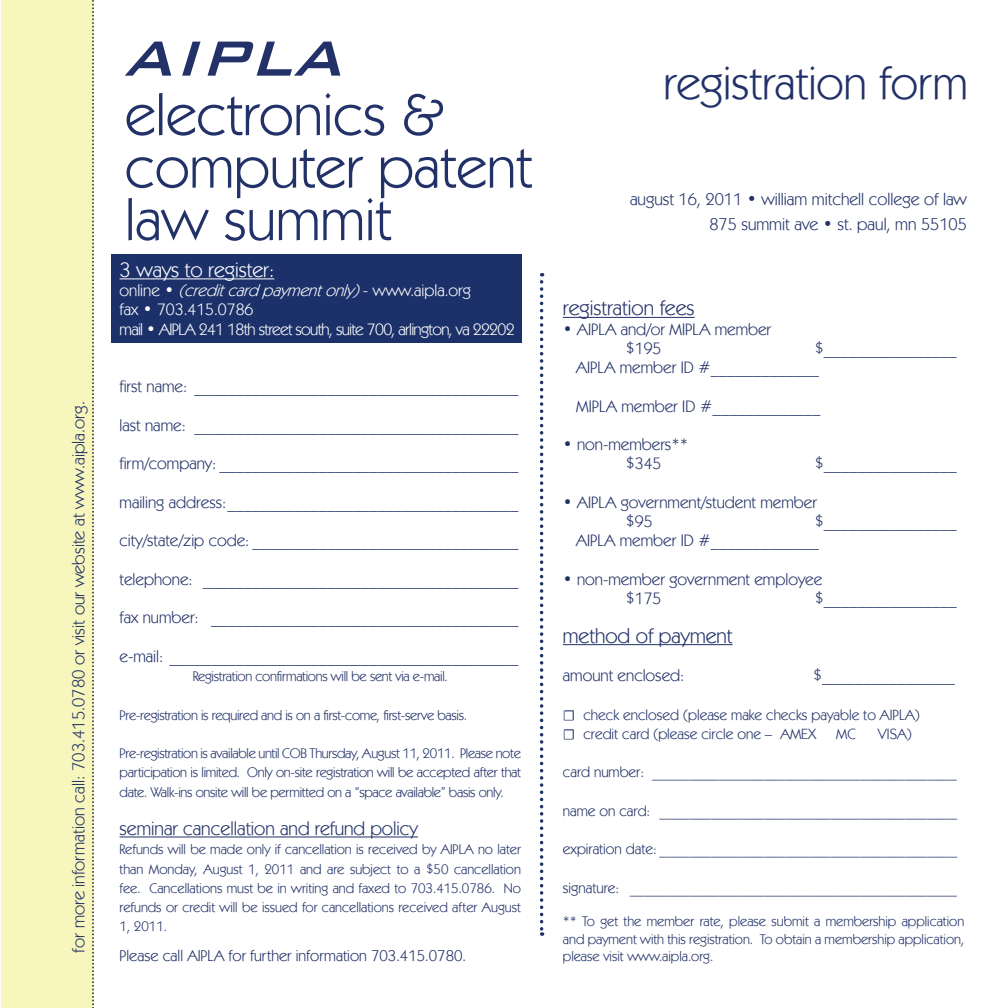
<style>
.page{position:relative;width:1008px;height:1008px;background:#fff}
.page>*{position:absolute;margin:0;border:0;box-sizing:border-box;transform-origin:0 0}
.t1{font:italic 500 65.98px "Bank Gothic BT";color:#223268}
.t2{font:59.5px "Kabel IT Cby BT";color:#223268}
.t3{font:46.9px "Kabel IT Cby BT";color:#223268}
.Schedule_Style_Sheet{font:21px "Kabel IT Cby BT";color:#223268}
.Schedule_Style_Sheet-2{font:21px "Kabel IT Cby BT";color:#fff}
.Schedule_Style_Sheet-3{font:19.25px "Kabel IT Cby BT";color:#223268}
.t4{font:17.5px "Kabel IT Cby BT";color:#223268}
.t5{font:17.15px "Kabel IT Cby BT";color:#223268}
.Schedule_Style_Sheet-4{font:16.62px/19.2px "Kabel IT Cby BT";color:#223268}
.Schedule_Style_Sheet-5{font:16.62px "Kabel IT Cby BT";letter-spacing:-.04em;color:#fff}
.Schedule_Style_Sheet-6{font:italic 16.62px "Kabel IT Cby BT";color:#fff}
.Schedule_Style_Sheet-7{font:16.62px "Kabel IT Cby BT";color:#fff}
.t6{font:15.75px "Kabel IT Cby BT";color:#223268}
.Schedule_Style_Sheet-8{font:14.88px "Kabel IT Cby BT";color:#223268}
.Schedule_Style_Sheet-9{font:14px/19.2px "Kabel IT Cby BT";letter-spacing:-.02em;color:#223268;text-align:justify}
.s1{font-style:normal}
.s2{font-family:"Minion Pro"}
</style>
<div class="page">
<div style="left:111px;top:255px;width:411px;height:88px;background:#1c3169"></div>
<div style="left:2px;top:0;width:92px;height:1008px;background:#f7f6bc"></div>
<svg style="left:92px;top:0;width:2px;height:1008px"></svg>
<hr style="left:120px;top:278px;width:154px;height:1px;background:#fff">
<hr style="left:120px;top:837px;width:298px;height:1px;background:#223268">
<hr style="left:563px;top:317px;width:132px;height:1px;background:#223268">
<hr style="left:563px;top:644px;width:170px;height:1px;background:#223268">
<svg style="left:540px;top:282px;width:3px;height:654px"></svg>
<p class="t4" style="left:68px;top:952px;width:553px;rotate:-90deg">for more information call: 703.415.0780 or visit our website at www.aipla.org.</p>
<p class="t1" style="left:123px;top:22px;width:243px">AIPLA</p>
<p class="t2" style="left:125px;top:78px;width:321px">electronics &amp;</p>
<p class="t2" style="left:125px;top:130px;width:409px">computer patent</p>
<p class="t2" style="left:125px;top:183px;width:268px">law summit</p>
<p class="Schedule_Style_Sheet-2" style="left:120px;top:257px;width:156px">3 ways to register:</p>
<p class="Schedule_Style_Sheet-6" style="left:120px;top:280px;width:353px"><span class="s1">online •</span> (creditcardpaymentonly)<span class="s1">- www.aipla.org</span></p>
<p class="Schedule_Style_Sheet-7" style="left:120px;top:299px;width:135px">fax • 703.415.0786</p>
<p class="Schedule_Style_Sheet-5" style="left:120px;top:319px;width:397px">mail • AIPLA 241 18th street south, suite 700, arlington, va 22202</p>
<p class="Schedule_Style_Sheet-4" style="left:120px;top:377px;width:400px">first name: _______________________________________</p>
<p class="Schedule_Style_Sheet-4" style="left:120px;top:415px;width:400px">last name: _______________________________________</p>
<p class="Schedule_Style_Sheet-4" style="left:120px;top:454px;width:401px">firm/company: ____________________________________</p>
<p class="Schedule_Style_Sheet-4" style="left:120px;top:492px;width:401px">mailing address:___________________________________</p>
<p class="Schedule_Style_Sheet-4" style="left:120px;top:531px;width:400px">city/state/zip code: ________________________________</p>
<p class="Schedule_Style_Sheet-4" style="left:120px;top:569px;width:400px">telephone: ______________________________________</p>
<p class="Schedule_Style_Sheet-4" style="left:120px;top:608px;width:400px">fax number: _____________________________________</p>
<p class="Schedule_Style_Sheet-4" style="left:120px;top:646px;width:400px">e-mail: __________________________________________</p>
<p class="Schedule_Style_Sheet-9" style="left:193px;top:667px;width:257px">Registration confirmations will be sent via e-mail.</p>
<p class="Schedule_Style_Sheet-9" style="left:120px;top:705px;width:349px">Pre-registration is required and is on a first-come, first-serve basis.</p>
<p class="Schedule_Style_Sheet-9" style="left:120px;top:744px;width:403px">Pre-registration is available until COB Thursday, August 11, 2011. Please note participation is limited. Only on-site registration will be accepted after that date. Walk-ins onsite will be permitted on a “space available” basis only.</p>
<p class="Schedule_Style_Sheet-3" style="left:120px;top:817px;width:300px">seminar cancellation and refund policy</p>
<p class="Schedule_Style_Sheet-9" style="left:120px;top:840px;width:403px">Refunds will be made only if cancellation is received by AIPLA no later than Monday, August 1, 2011 and are subject to a $50 cancellation fee. Cancellations must be in writing and faxed to 703.415.0786. No refunds or credit will be issued for cancellations received after August 1, 2011.</p>
<p class="t6" style="left:120px;top:945px;width:348px">Please call AIPLA for further information 703.415.0780.</p>
<p class="t3" style="left:664px;top:53px;width:306px">registration form</p>
<p class="t5" style="left:630px;top:189px;width:338px">august 16, 2011 • william mitchell college of law</p>
<p class="t5" style="left:709px;top:213px;width:259px">875 summit ave • st. paul, mn 55105</p>
<p class="Schedule_Style_Sheet" style="left:563px;top:295px;width:133px">registration fees</p>
<p class="Schedule_Style_Sheet-4" style="left:626px;top:319px;width:147px;text-indent:-63px">• AIPLA and/or MIPLA member $195</p>
<p class="Schedule_Style_Sheet-4" style="left:815px;top:338px;width:143px">$________________</p>
<p class="Schedule_Style_Sheet-4" style="left:576px;top:358px;width:244px">AIPLA member ID #_____________</p>
<p class="Schedule_Style_Sheet-4" style="left:576px;top:396px;width:246px">MIPLA member ID #_____________</p>
<p class="Schedule_Style_Sheet-4" style="left:626px;top:435px;width:64px;text-indent:-63px">• non-members** $345</p>
<p class="Schedule_Style_Sheet-4" style="left:815px;top:454px;width:143px">$________________</p>
<p class="Schedule_Style_Sheet-4" style="left:563px;top:492px;width:256px">• AIPLA government/student member</p>
<p class="Schedule_Style_Sheet-4" style="left:626px;top:512px;width:28px">$95</p>
<p class="Schedule_Style_Sheet-4" style="left:815px;top:512px;width:143px">$________________</p>
<p class="Schedule_Style_Sheet-4" style="left:576px;top:531px;width:244px">AIPLA member ID #_____________</p>
<p class="Schedule_Style_Sheet-4" style="left:563px;top:569px;width:261px">• non-member government employee</p>
<p class="Schedule_Style_Sheet-4" style="left:626px;top:589px;width:37px">$175</p>
<p class="Schedule_Style_Sheet-4" style="left:815px;top:589px;width:143px">$________________</p>
<p class="Schedule_Style_Sheet" style="left:563px;top:623px;width:171px">method of payment</p>
<p class="Schedule_Style_Sheet-4" style="left:563px;top:666px;width:123px">amount enclosed:</p>
<p class="Schedule_Style_Sheet-4" style="left:813px;top:666px;width:143px">$________________</p>
<p class="Schedule_Style_Sheet-8" style="left:563px;top:705px;width:359px"><span class="s2">☐</span> check enclosed (please make checks payable to AIPLA)</p>
<p class="Schedule_Style_Sheet-8" style="left:563px;top:725px;width:255px"><span class="s2">☐</span> credit card (please circle one – AMEX</p>
<p class="Schedule_Style_Sheet-8" style="left:836px;top:725px;width:21px">MC</p>
<p class="Schedule_Style_Sheet-8" style="left:878px;top:725px;width:35px">VISA)</p>
<p class="Schedule_Style_Sheet-8" style="left:563px;top:763px;width:396px">card number: _________________________________________</p>
<p class="Schedule_Style_Sheet-8" style="left:563px;top:802px;width:396px">name on card: ________________________________________</p>
<p class="Schedule_Style_Sheet-8" style="left:563px;top:840px;width:396px">expiration date: ________________________________________</p>
<p class="Schedule_Style_Sheet-8" style="left:563px;top:879px;width:396px">signature: ____________________________________________</p>
<p class="Schedule_Style_Sheet-9" style="left:563px;top:912px;width:403px;line-height:17.5px">** To get the member rate, please submit a membership application and payment with this registration. To obtain a membership application, please visit www.aipla.org.</p>
</div>
